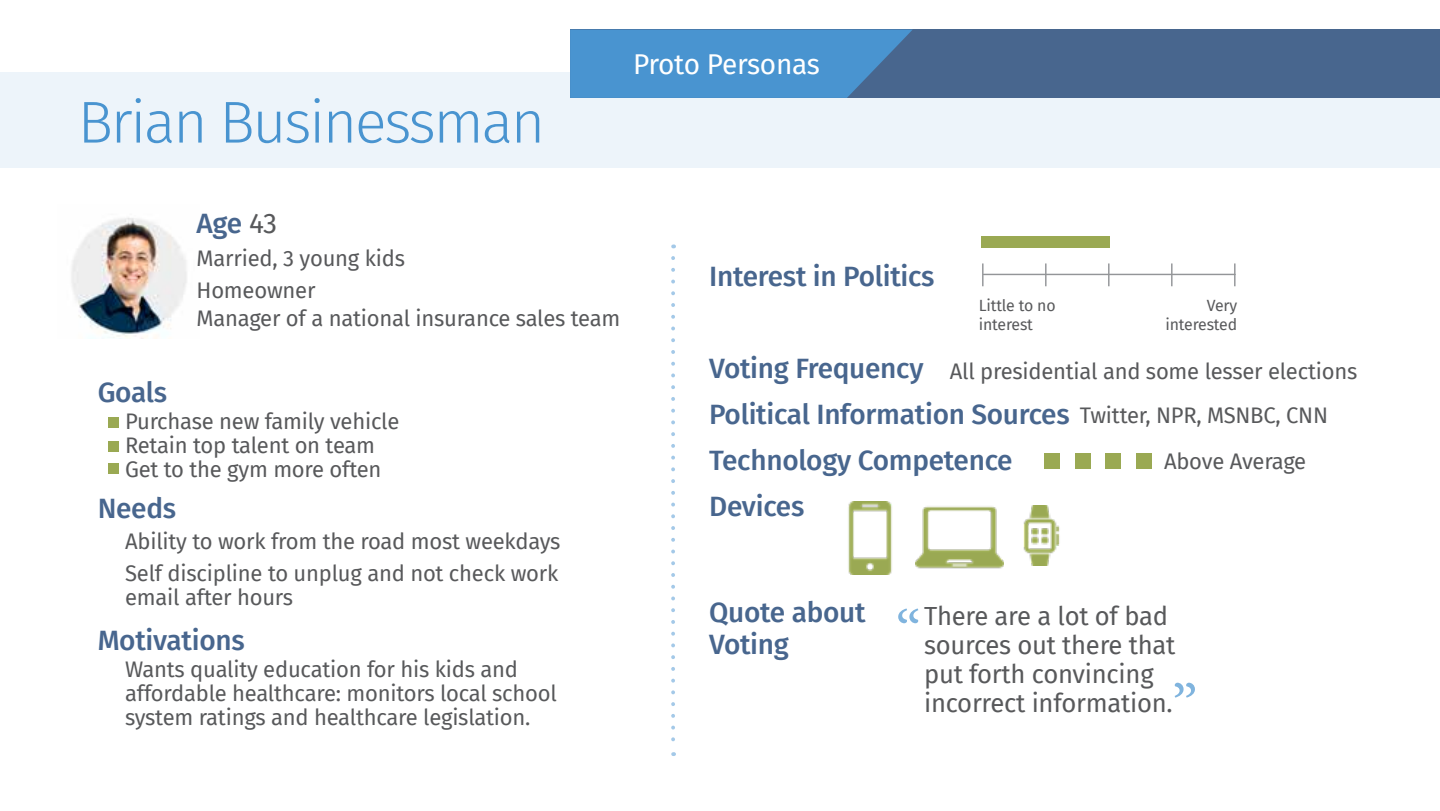
<style>
.page{position:relative;width:1440px;height:811px;background:#fff}
.page>*{position:absolute;margin:0;border:0;box-sizing:border-box;transform-origin:0 0}
.t1{font:64px "Minion Pro";color:#80b4de}
.t2{font:300 59px "Fira Sans";letter-spacing:-.04em;color:#4994d0}
.t3{font:500 28px/46px "Fira Sans";letter-spacing:-.01em;color:#48668e}
.t4{font:28px "Fira Sans";letter-spacing:-.02em;color:#fff}
.t5{font:25.6px/28.8px "Fira Sans";letter-spacing:-.01em;color:#58595b}
.t6{font:22px/24px "Fira Sans";letter-spacing:-.01em;color:#58595b}
.t7{font:15.8px/18.8px "Fira Sans";letter-spacing:-.01em;color:#58595b}
.s1{font-weight:400;color:#58595b}
</style>
<div class="page">
<img style="left:71px;top:217px;width:116px;height:121px">
<div style="left:0;top:72px;width:1440px;height:96px;background:#edf4fa"></div>
<div style="left:570px;top:30px;width:870px;height:68px;background:#48668e"></div>
<svg style="left:570px;top:30px;width:342px;height:68px;background:#488fc9"></svg>
<svg style="left:671px;top:258px;width:4px;height:498px"></svg>
<div style="left:981px;top:236px;width:128px;height:12px;background:#9aa953"></div>
<hr style="left:984px;top:274px;width:251px;height:1px;background:#939598">
<hr style="left:982px;top:263px;width:2px;height:23px;background:#939598">
<hr style="left:1234px;top:263px;width:2px;height:23px;background:#939598">
<hr style="left:1045px;top:263px;width:2px;height:23px;background:#939598">
<hr style="left:1171px;top:263px;width:2px;height:23px;background:#939598">
<hr style="left:1108px;top:263px;width:2px;height:23px;background:#939598">
<div style="left:109px;top:417px;width:10px;height:10px;background:#9aa953"></div>
<div style="left:109px;top:441px;width:10px;height:10px;background:#9aa953"></div>
<div style="left:109px;top:463px;width:10px;height:10px;background:#9aa953"></div>
<div style="left:1075px;top:453px;width:15px;height:16px;background:#9aa953"></div>
<div style="left:1105px;top:453px;width:16px;height:16px;background:#9aa953"></div>
<div style="left:1044px;top:453px;width:16px;height:16px;background:#9aa953"></div>
<div style="left:1136px;top:453px;width:15px;height:16px;background:#9aa953"></div>
<img style="left:916px;top:506px;width:87px;height:63px">
<img style="left:1023px;top:505px;width:37px;height:60px">
<img style="left:848px;top:502px;width:44px;height:72px">
<h2 class="t2" style="left:78px;top:80px;width:469px">Brian Businessman</h2>
<p class="t4" style="left:633px;top:43px;width:188px">Proto Personas</p>
<p class="t3" style="left:197px;top:199px;width:82px">Age <span class="s1">43</span></p>
<p class="t6" style="left:197px;top:242px;width:210px;line-height:32px">Married, 3 young kids<br>Homeowner</p>
<p class="t6" style="left:197px;top:306px;width:425px">Manager of a national insurance sales team</p>
<p class="t7" style="left:979px;top:295px;width:78px">Little to no interest</p>
<p class="t7" style="left:1166px;top:295px;width:73px;text-align:right">Very interested</p>
<p class="t6" style="left:950px;top:359px;width:409px">All presidential and some lesser elections</p>
<p class="t6" style="left:1080px;top:403px;width:250px">Twitter, NPR, MSNBC, CNN</p>
<p class="t6" style="left:1164px;top:449px;width:144px">Above Average</p>
<p class="t3" style="left:709px;top:252px;width:227px">Interest in Politics</p>
<p class="t3" style="left:709px;top:344px;width:362px">Voting Frequency<br>Political Information Sources<br>Technology Competence<br>Devices</p>
<p class="t3" style="left:98px;top:367px;width:71px">Goals</p>
<p class="t6" style="left:125px;top:408px;width:276px">Purchase new family vehicle<br>Retain top talent on team<br>Get to the gym more often</p>
<p class="t3" style="left:98px;top:483px;width:80px">Needs</p>
<p class="t6" style="left:125px;top:524px;width:437px;line-height:32px">Ability to work from the road most weekdays<br>Self discipline to unplug and not check work</p>
<p class="t6" style="left:125px;top:584px;width:170px">email after hours</p>
<p class="t3" style="left:98px;top:615px;width:149px">Motivations</p>
<p class="t6" style="left:125px;top:656px;width:433px">Wants quality education for his kids and affordable healthcare: monitors local school system ratings and healthcare legislation.</p>
<p class="t3" style="left:709px;top:595px;width:158px;line-height:32px">Quote about<br>Voting</p>
<p class="t5" style="left:924px;top:601px;width:253px">There are a lot of bad sources out there that put forth convincing incorrect information.</p>
<h1 class="t1" style="left:896px;top:591px;width:27px">“</h1>
<h1 class="t1" style="left:1172px;top:665px;width:27px">”</h1>
</div>
